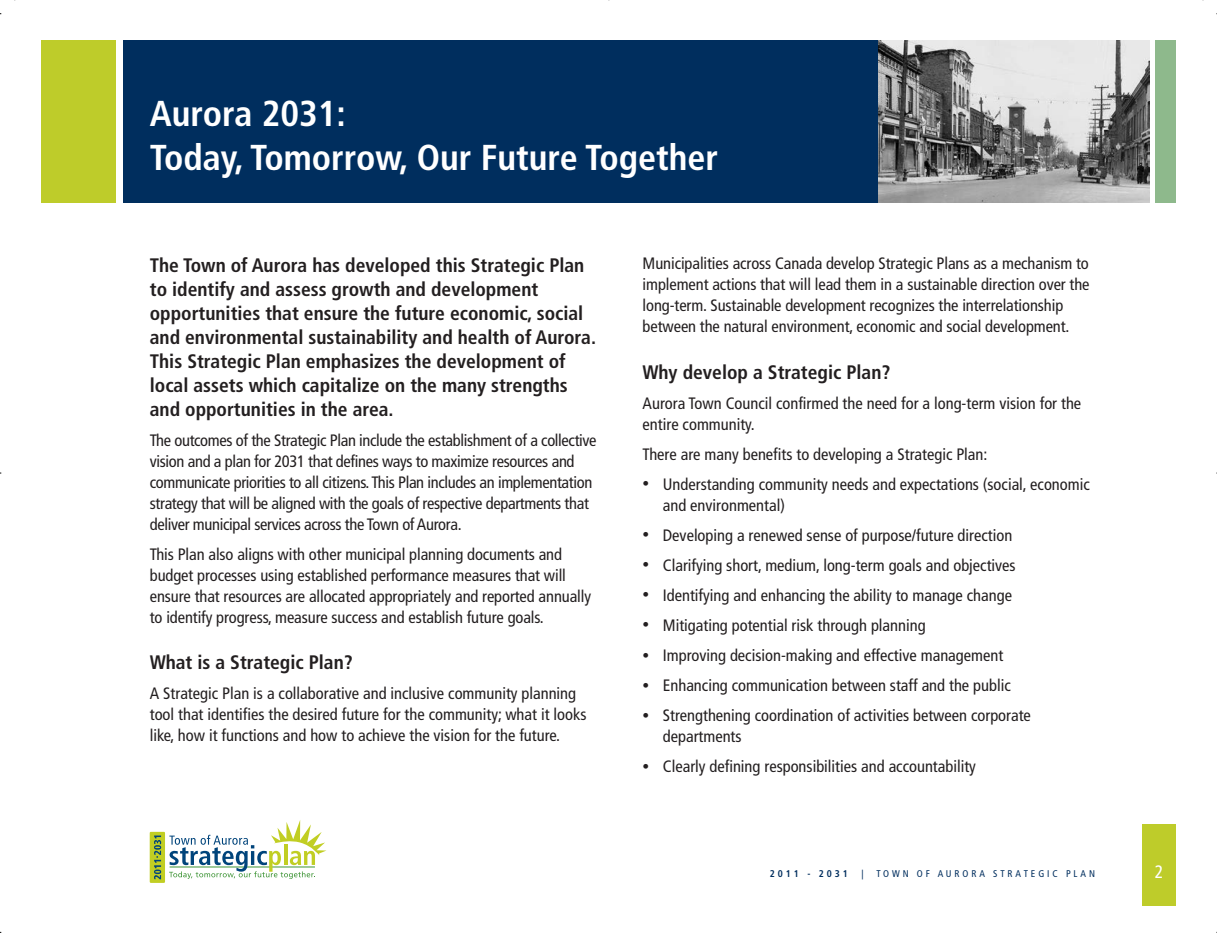
<style>
.page{position:relative;width:1217px;height:945px;background:#fff}
.page>*{position:absolute;margin:0;border:0;box-sizing:border-box;transform-origin:0 0}
.t1{font:700 condensed 36px/43.2px "Frutiger";color:#fff}
.t2{font:700 condensed 19.5px/24px "Frutiger";color:#231f20}
.t3{font:condensed 18px "Frutiger";color:#fff}
.t4{font:condensed 16.5px/21px "Frutiger";letter-spacing:-.005em;color:#231f20}
.t5{font:condensed 9.75px "Frutiger";letter-spacing:.3em;color:#002e5e}
.t6{font:700 condensed 9.75px "Frutiger";letter-spacing:.3em;color:#002e5e}
.s1{font-size:13.5px}
</style>
<div class="page">
<div style="left:1142px;top:823px;width:34px;height:82px;background:#becc2a"></div>
<svg style="left:150px;top:820px;width:176px;height:62px"></svg>
<div style="left:123px;top:41px;width:755px;height:162px;background:#002e5e"></div>
<img style="left:878px;top:41px;width:271px;height:162px">
<div style="left:42px;top:41px;width:74px;height:162px;background:#becc2a"></div>
<div style="left:1156px;top:41px;width:20px;height:162px;background:#8eb98c"></div>
<hr style="left:588px;top:0;width:42px;height:1px;background:#000">
<hr style="left:0;top:452px;width:1px;height:42px;background:#000">
<hr style="left:1216px;top:452px;width:1px;height:42px;background:#000">
<h1 class="t1" style="left:150px;top:95px;width:570px">Aurora 2031:<br>Today, Tomorrow, Our Future Together</h1>
<p class="t2" style="left:150px;top:254px;width:448px">The Town of Aurora has developed this Strategic Plan to identify and assess growth and development opportunities that ensure the future economic, social and environmental sustainability and health of Aurora.<br>This Strategic Plan emphasizes the development of local assets which capitalize on the many strengths and opportunities in the area.</p>
<p class="t4" style="left:150px;top:430px;width:448px">The outcomes of the Strategic Plan include the establishment of a collective vision and a plan for 2031 that defines ways to maximize resources and communicate priorities to all citizens. This Plan includes an implementation strategy that will be aligned with the goals of respective departments that deliver municipal services across the Town of Aurora.</p>
<p class="t4" style="left:150px;top:544px;width:443px">This Plan also aligns with other municipal planning documents and budget processes using established performance measures that will ensure that resources are allocated appropriately and reported annually to identify progress, measure success and establish future goals.</p>
<p class="t2" style="left:150px;top:652px;width:205px">What is a Strategic Plan?</p>
<p class="t4" style="left:150px;top:684px;width:438px">A Strategic Plan is a collaborative and inclusive community planning tool that identifies the desired future for the community; what it looks like, how it functions and how to achieve the vision for the future.</p>
<p class="t4" style="left:643px;top:254px;width:448px">Municipalities across Canada develop Strategic Plans as a mechanism to implement actions that will lead them in a sustainable direction over the long-term. Sustainable development recognizes the interrelationship between the natural environment, economic and social development.</p>
<p class="t2" style="left:643px;top:361px;width:249px">Why develop a Strategic Plan?</p>
<p class="t4" style="left:643px;top:394px;width:440px">Aurora Town Council confirmed the need for a long-term vision for the entire community.</p>
<p class="t4" style="left:643px;top:445px;width:346px">There are many benefits to developing a Strategic Plan:</p>
<p class="t4" style="left:663px;top:475px;width:428px;text-indent:-20px"><span class="s1">•</span> Understanding community needs and expectations (social, economic and environmental)</p>
<p class="t4" style="left:643px;top:526px;width:371px"><span class="s1">•</span> Developing a renewed sense of purpose/future direction</p>
<p class="t4" style="left:643px;top:556px;width:374px"><span class="s1">•</span> Clarifying short, medium, long-term goals and objectives</p>
<p class="t4" style="left:643px;top:586px;width:371px"><span class="s1">•</span> Identifying and enhancing the ability to manage change</p>
<p class="t4" style="left:643px;top:616px;width:284px"><span class="s1">•</span> Mitigating potential risk through planning</p>
<p class="t4" style="left:643px;top:646px;width:362px"><span class="s1">•</span> Improving decision-making and effective management</p>
<p class="t4" style="left:643px;top:676px;width:370px"><span class="s1">•</span> Enhancing communication between staff and the public</p>
<p class="t4" style="left:663px;top:706px;width:370px;text-indent:-20px"><span class="s1">•</span> Strengthening coordination of activities between corporate departments</p>
<p class="t4" style="left:643px;top:757px;width:335px"><span class="s1">•</span> Clearly defining responsibilities and accountability</p>
<p class="t6" style="left:770px;top:870px;width:79px">2011 - 2031</p>
<p class="t5" style="left:861px;top:870px;width:4px">|</p>
<p class="t5" style="left:876px;top:870px;width:220px">TOWN OF AURORA STRATEGIC PLAN</p>
<p class="t3" style="left:1155px;top:864px;width:10px">2</p>
</div>
